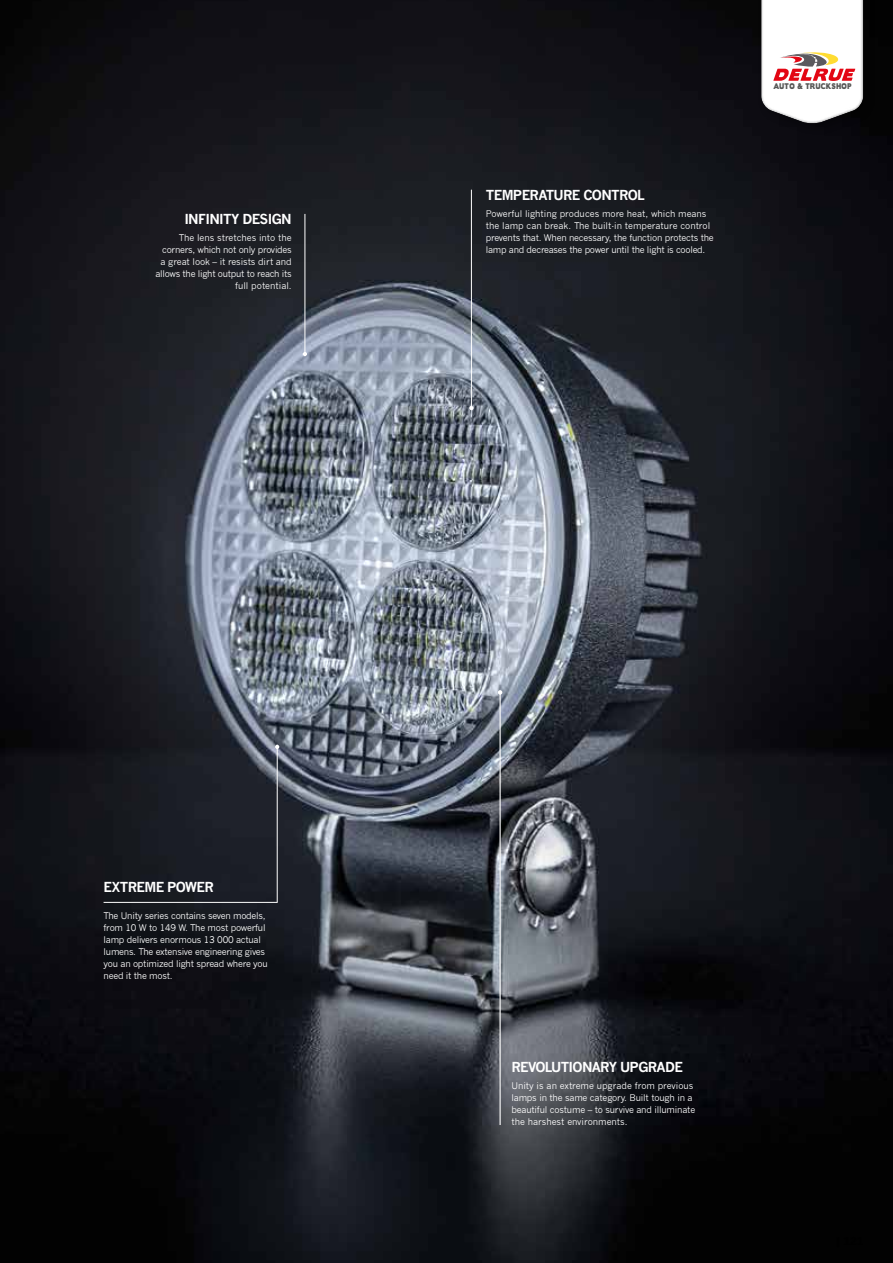
<style>
.page{position:relative;width:893px;height:1263px;background:#fff}
.page>*{position:absolute;margin:0;border:0;box-sizing:border-box;transform-origin:0 0}
.t1{font:700 13.5px "News Gothic";letter-spacing:-.05em;color:#fff}
.t2{font:9px/12px "News Gothic";letter-spacing:-.025em;color:#fff}
.t3{font:7.35px "Boris Black Bloxx";letter-spacing:.105em;color:#575756;scale:.74 1}
</style>
<div class="page">
<img style="left:0;top:0;width:893px;height:1263px">
<hr style="left:305px;top:214px;width:1px;height:142px;background:#fff">
<svg style="left:303px;top:352px;width:4px;height:4px"></svg>
<hr style="left:471px;top:190px;width:1px;height:220px;background:#fff">
<svg style="left:469px;top:406px;width:4px;height:4px"></svg>
<hr style="left:104px;top:902px;width:173px;height:1px;background:#fff">
<hr style="left:277px;top:745px;width:1px;height:158px;background:#fff">
<svg style="left:275px;top:745px;width:4px;height:4px"></svg>
<hr style="left:500px;top:692px;width:1px;height:433px;background:#fff">
<svg style="left:498px;top:690px;width:4px;height:5px"></svg>
<div style="left:761px;top:0;width:114px;height:138px;background:#070607"></div>
<svg style="left:40px;top:0;width:823px;height:124px;background:#2b292d"></svg>
<h1 class="t1" style="left:184px;top:211px;width:109px">INFINITY DESIGN</h1>
<p class="t2" style="left:155px;top:232px;width:138px;text-align:right">The lens stretches into the corners, which not only provides a great look – it resists dirt and allows the light output to reach its full potential.</p>
<h1 class="t1" style="left:486px;top:187px;width:161px">TEMPERATURE CONTROL</h1>
<p class="t2" style="left:486px;top:208px;width:229px">Powerful lighting produces more heat, which means the lamp can break. The built-in temperature control prevents that. When necessary, the function protects the lamp and decreases the power until the light is cooled.</p>
<p class="t3" style="left:773px;top:80px;width:107px">AUTO &amp; TRUCKSHOP</p>
<h1 class="t1" style="left:104px;top:879px;width:112px">EXTREME POWER</h1>
<p class="t2" style="left:104px;top:910px;width:166px">The Unity series contains seven models, from 10 W to 149 W. The most powerful lamp delivers enormous 13 000 actual lumens. The extensive engineering gives you an optimized light spread where you need it the most.</p>
<h1 class="t1" style="left:511px;top:1058px;width:173px">REVOLUTIONARY UPGRADE</h1>
<p class="t2" style="left:511px;top:1080px;width:185px">Unity is an extreme upgrade from previous lamps in the same category. Built tough in a beautiful costume – to survive and illuminate the harshest environments.</p>
</div>
